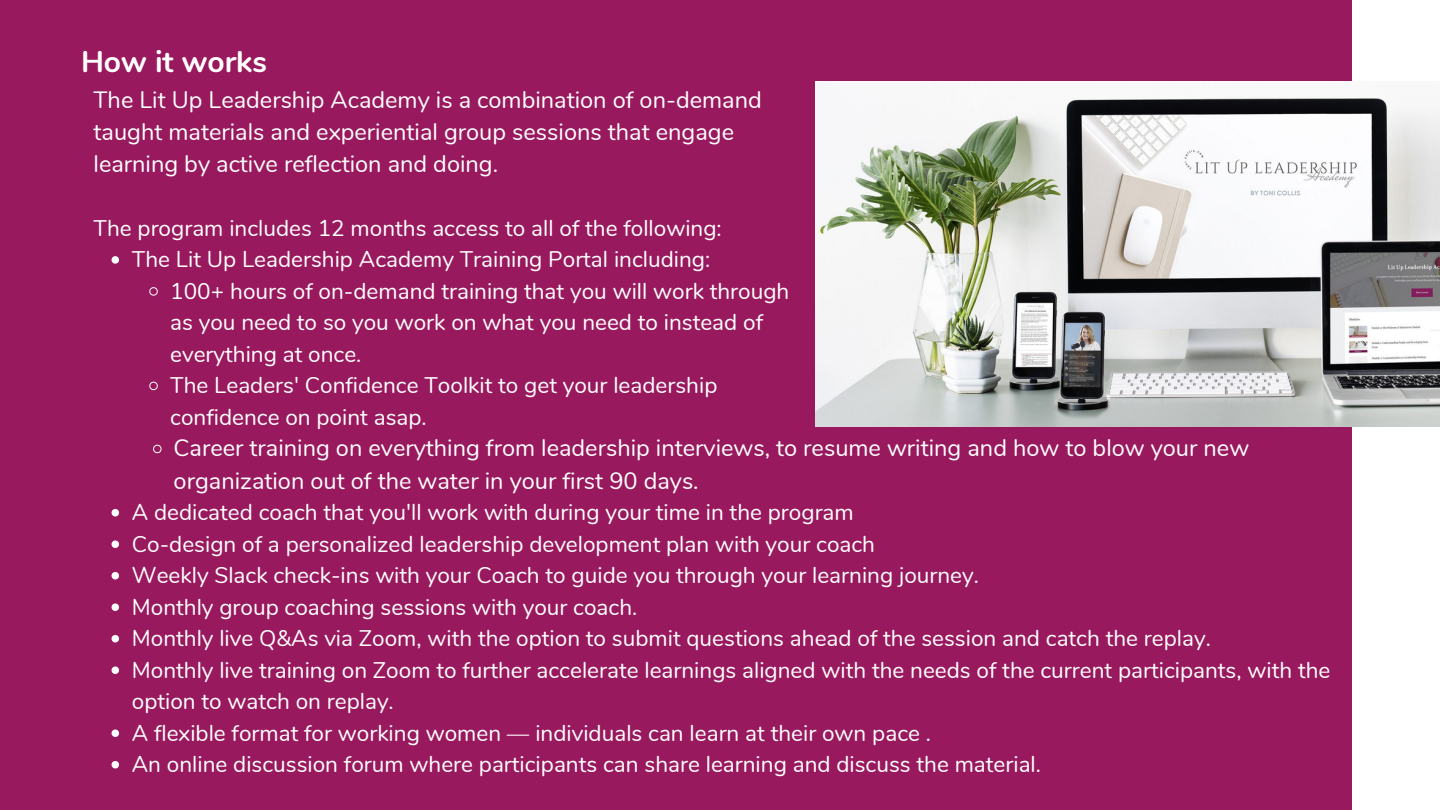
<style>
.page{position:relative;width:1440px;height:810px;background:#fff}
.page>*{position:absolute;margin:0;border:0;box-sizing:border-box;transform-origin:0 0}
.t1{font:700 30px "Nunito";color:#fff}
.t2{font:23.6px/32.2px "Nunito";color:#fff}
.t3{font:22.6px/31.5px "Nunito";color:#fff}
</style>
<div class="page">
<div style="left:0;top:0;width:1352px;height:810px;background:#99195e"></div>
<img style="left:816px;top:81px;width:624px;height:346px">
<svg style="left:112px;top:256px;width:7px;height:8px"></svg>
<svg style="left:149px;top:287px;width:9px;height:9px"></svg>
<svg style="left:149px;top:381px;width:9px;height:10px"></svg>
<svg style="left:153px;top:444px;width:9px;height:10px"></svg>
<svg style="left:112px;top:509px;width:7px;height:7px"></svg>
<svg style="left:112px;top:540px;width:7px;height:8px"></svg>
<svg style="left:112px;top:572px;width:7px;height:7px"></svg>
<svg style="left:112px;top:603px;width:7px;height:8px"></svg>
<svg style="left:112px;top:635px;width:7px;height:7px"></svg>
<svg style="left:112px;top:666px;width:7px;height:8px"></svg>
<svg style="left:112px;top:729px;width:7px;height:8px"></svg>
<svg style="left:112px;top:761px;width:7px;height:7px"></svg>
<p class="t1" style="left:81px;top:42px;width:187px">How it works</p>
<p class="t2" style="left:94px;top:84px;width:670px">The Lit Up Leadership Academy is a combination of on-demand taught materials and experiential group sessions that engage learning by active reflection and doing.</p>
<p class="t3" style="left:94px;top:213px;width:630px">The program includes 12 months access to all of the following:</p>
<p class="t3" style="left:132px;top:244px;width:580px">The Lit Up Leadership Academy Training Portal including:</p>
<p class="t3" style="left:170px;top:276px;width:621px">100+ hours of on-demand training that you will work through as you need to so you work on what you need to instead of everything at once.</p>
<p class="t3" style="left:170px;top:370px;width:549px">The Leaders' Confidence Toolkit to get your leadership confidence on point asap.</p>
<p class="t2" style="left:174px;top:433px;width:1077px">Career training on everything from leadership interviews, to resume writing and how to blow your new organization out of the water in your first 90 days.</p>
<p class="t3" style="left:132px;top:497px;width:723px">A dedicated coach that you'll work with during your time in the program</p>
<p class="t3" style="left:132px;top:529px;width:745px">Co-design of a personalized leadership development plan with your coach</p>
<p class="t3" style="left:132px;top:560px;width:849px">Weekly Slack check-ins with your Coach to guide you through your learning journey.</p>
<p class="t3" style="left:132px;top:592px;width:507px">Monthly group coaching sessions with your coach.</p>
<p class="t3" style="left:132px;top:623px;width:1080px">Monthly live Q&amp;As via Zoom, with the option to submit questions ahead of the session and catch the replay.</p>
<p class="t3" style="left:132px;top:655px;width:1200px">Monthly live training on Zoom to further accelerate learnings aligned with the needs of the current participants, with the option to watch on replay.</p>
<p class="t3" style="left:132px;top:718px;width:801px">A flexible format for working women — individuals can learn at their own pace .</p>
<p class="t3" style="left:132px;top:749px;width:911px">An online discussion forum where participants can share learning and discuss the material.</p>
</div>
